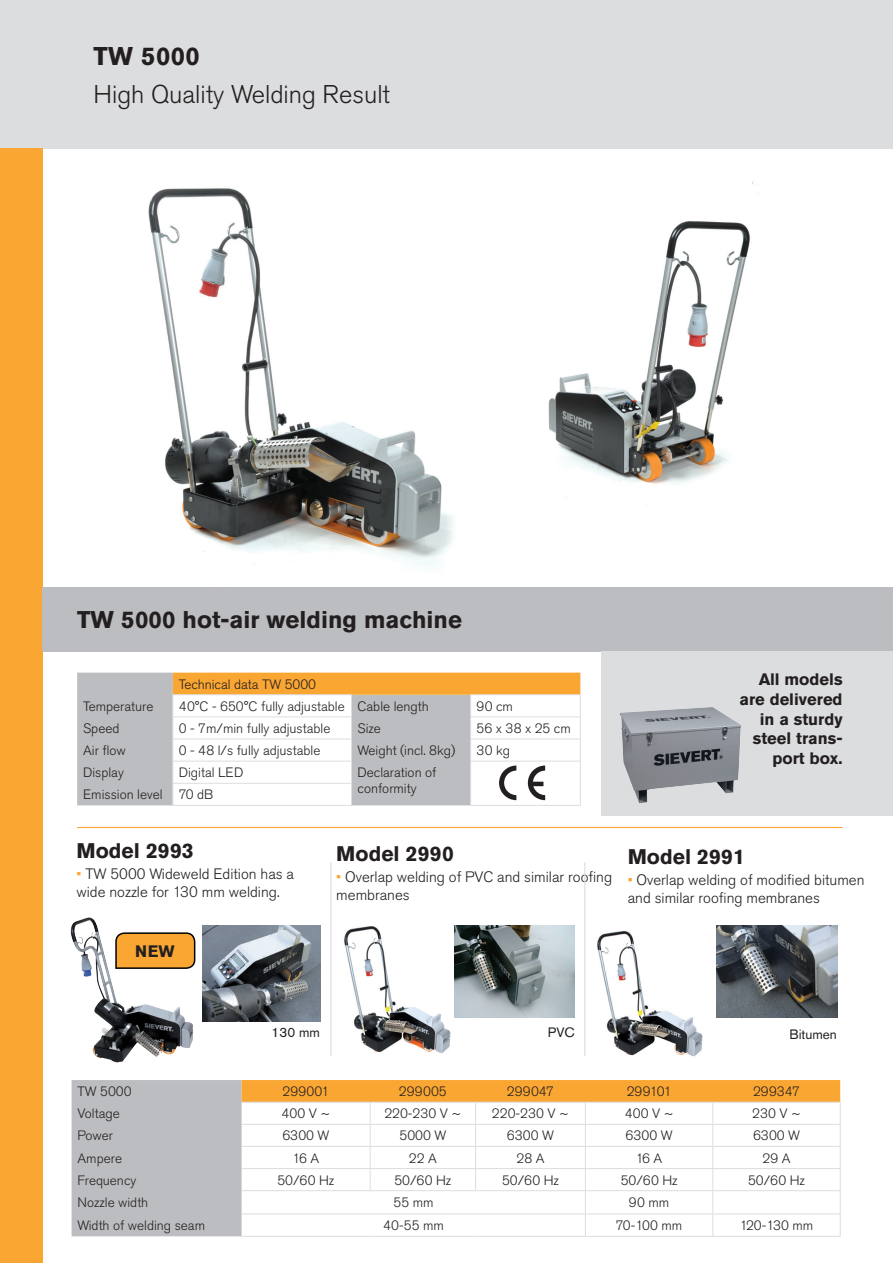
<style>
.page{position:relative;width:893px;height:1263px;background:#fff}
.page>*{position:absolute;margin:0;border:0;box-sizing:border-box;transform-origin:0 0}
.t1{font:300 25.5px "Akzidenz Grotesk Std";color:#231f20}
.rubrik{font:700 25.5px "Akzidenz Grotesk Std";letter-spacing:.01em;color:#231f20}
.rubrik-2{font:700 24px "Akzidenz Grotesk Std";color:#231f20}
.t2{font:700 21px "Akzidenz Grotesk Std";color:#231f20}
.t3{font:700 16.5px/19.8px "Akzidenz Grotesk Std";color:#231f20;text-align:right}
.t4{font:300 15px/18px "Akzidenz Grotesk Std";color:#231f20}
.t5{font:300 13.5px/16.2px "Akzidenz Grotesk Std";color:#231f20}
.t6{font:13.5px "Akzidenz Grotesk Std";color:#231f20}
.s1{color:#faa633}
</style>
<div class="page">
<div style="left:0;top:0;width:893px;height:149px;background:#dcdddf"></div>
<div style="left:0;top:149px;width:42px;height:1114px;background:#faa633"></div>
<img style="left:148px;top:188px;width:306px;height:378px">
<img style="left:548px;top:182px;width:205px;height:302px">
<div style="left:77px;top:673px;width:95px;height:132px;background:#bcbdc0"></div>
<hr style="left:172px;top:805px;width:180px;height:1px;background:#dcdddf">
<svg style="left:172px;top:673px;width:409px;height:132px"></svg>
<hr style="left:470px;top:805px;width:111px;height:1px;background:#dcdddf">
<div style="left:42px;top:587px;width:851px;height:64px;background:#bcbdc0"></div>
<div style="left:602px;top:651px;width:291px;height:165px;background:#dcdddf"></div>
<img style="left:620px;top:707px;width:121px;height:96px">
<hr style="left:77px;top:827px;width:766px;height:1px;background:#faa633">
<svg style="left:115px;top:932px;width:81px;height:37px;background:#de9735"></svg>
<hr style="left:584px;top:862px;width:1px;height:194px;background:#dcdddf">
<img style="left:344px;top:926px;width:107px;height:128px">
<img style="left:597px;top:931px;width:106px;height:126px">
<img style="left:454px;top:926px;width:121px;height:92px">
<img style="left:716px;top:926px;width:121px;height:92px">
<svg style="left:72px;top:1080px;width:769px;height:156px"></svg>
<hr style="left:242px;top:1236px;width:128px;height:1px;background:#dcdddf">
<hr style="left:370px;top:1236px;width:106px;height:1px;background:#dcdddf">
<hr style="left:476px;top:1236px;width:109px;height:1px;background:#dcdddf">
<hr style="left:585px;top:1236px;width:128px;height:1px;background:#dcdddf">
<hr style="left:713px;top:1236px;width:128px;height:1px;background:#dcdddf">
<hr style="left:330px;top:862px;width:2px;height:194px;background:#dcdddf">
<img style="left:71px;top:917px;width:18px;height:27px">
<img style="left:202px;top:926px;width:118px;height:95px">
<p class="rubrik" style="left:94px;top:41px;width:108px">TW 5000</p>
<p class="t1" style="left:94px;top:80px;width:298px">High Quality Welding Result</p>
<p class="rubrik-2" style="left:77px;top:606px;width:386px">TW 5000 hot-air welding machine</p>
<p class="t5" style="left:179px;top:676px;width:139px">Technical data TW 5000</p>
<p class="t5" style="left:83px;top:698px;width:72px">Temperature</p>
<p class="t5" style="left:179px;top:698px;width:167px">40°C - 650°C fully adjustable</p>
<p class="t5" style="left:358px;top:698px;width:73px">Cable length</p>
<p class="t5" style="left:477px;top:698px;width:38px">90 cm</p>
<p class="t5" style="left:83px;top:720px;width:38px">Speed</p>
<p class="t5" style="left:179px;top:720px;width:153px">0 - 7m/min fully adjustable</p>
<p class="t5" style="left:358px;top:720px;width:25px">Size</p>
<p class="t5" style="left:477px;top:720px;width:96px">56 x 38 x 25 cm</p>
<p class="t5" style="left:83px;top:743px;width:44px">Air flow</p>
<p class="t5" style="left:179px;top:743px;width:143px">0 - 48 l/s fully adjustable</p>
<p class="t5" style="left:358px;top:743px;width:99px">Weight (incl. 8kg)</p>
<p class="t5" style="left:477px;top:743px;width:35px">30 kg</p>
<p class="t5" style="left:83px;top:765px;width:42px">Display</p>
<p class="t5" style="left:179px;top:765px;width:66px">Digital LED</p>
<p class="t5" style="left:358px;top:765px;width:80px">Declaration of conformity</p>
<p class="t5" style="left:83px;top:787px;width:81px">Emission level</p>
<p class="t5" style="left:179px;top:787px;width:36px">70 dB</p>
<p class="t3" style="left:739px;top:669px;width:105px">All models are delivered in a sturdy steel trans&shy;port box.</p>
<p class="t2" style="left:77px;top:838px;width:119px">Model 2993</p>
<p class="t4" style="left:77px;top:865px;width:219px"><span class="s1">•</span> TW 5000 Wideweld Edition has a wide nozzle for 130 mm welding.</p>
<p class="t3" style="left:135px;top:941px;width:41px">NEW</p>
<p class="t2" style="left:336px;top:841px;width:119px">Model 2990</p>
<p class="t4" style="left:336px;top:868px;width:277px"><span class="s1">•</span> Overlap welding of PVC and similar roofing membranes</p>
<p class="t2" style="left:628px;top:844px;width:119px">Model 2991</p>
<p class="t4" style="left:628px;top:871px;width:238px"><span class="s1">•</span> Overlap welding of modified bitumen and similar roofing membranes</p>
<p class="t6" style="left:272px;top:1025px;width:50px">130 mm</p>
<p class="t6" style="left:548px;top:1024px;width:28px">PVC</p>
<p class="t6" style="left:789px;top:1026px;width:49px">Bitumen</p>
<p class="t5" style="left:78px;top:1084px;width:56px">TW 5000</p>
<p class="t5" style="left:282px;top:1084px;width:48px">299001</p>
<p class="t5" style="left:399px;top:1084px;width:49px">299005</p>
<p class="t5" style="left:507px;top:1084px;width:49px">299047</p>
<p class="t5" style="left:627px;top:1084px;width:46px">299101</p>
<p class="t5" style="left:753px;top:1084px;width:48px">299347</p>
<p class="t5" style="left:78px;top:1106px;width:44px">Voltage</p>
<p class="t5" style="left:281px;top:1106px;width:50px">400 V ~</p>
<p class="t5" style="left:384px;top:1106px;width:79px">220-230 V ~</p>
<p class="t5" style="left:492px;top:1106px;width:79px">220-230 V ~</p>
<p class="t5" style="left:625px;top:1106px;width:50px">400 V ~</p>
<p class="t5" style="left:752px;top:1106px;width:50px">230 V ~</p>
<p class="t5" style="left:78px;top:1128px;width:37px">Power</p>
<p class="t5" style="left:282px;top:1128px;width:49px">6300 W</p>
<p class="t5" style="left:399px;top:1128px;width:48px">5000 W</p>
<p class="t5" style="left:507px;top:1128px;width:49px">6300 W</p>
<p class="t5" style="left:626px;top:1128px;width:49px">6300 W</p>
<p class="t5" style="left:753px;top:1128px;width:49px">6300 W</p>
<p class="t5" style="left:78px;top:1150px;width:46px">Ampere</p>
<p class="t5" style="left:293px;top:1150px;width:28px">16 A</p>
<p class="t5" style="left:409px;top:1150px;width:29px">22 A</p>
<p class="t5" style="left:516px;top:1150px;width:29px">28 A</p>
<p class="t5" style="left:636px;top:1150px;width:28px">16 A</p>
<p class="t5" style="left:762px;top:1150px;width:29px">29 A</p>
<p class="t5" style="left:78px;top:1172px;width:60px">Frequency</p>
<p class="t5" style="left:277px;top:1172px;width:58px">50/60 Hz</p>
<p class="t5" style="left:394px;top:1172px;width:58px">50/60 Hz</p>
<p class="t5" style="left:502px;top:1172px;width:58px">50/60 Hz</p>
<p class="t5" style="left:621px;top:1172px;width:58px">50/60 Hz</p>
<p class="t5" style="left:748px;top:1172px;width:58px">50/60 Hz</p>
<p class="t5" style="left:78px;top:1194px;width:72px">Nozzle width</p>
<p class="t5" style="left:393px;top:1195px;width:42px">55 mm</p>
<p class="t5" style="left:629px;top:1195px;width:42px">90 mm</p>
<p class="t5" style="left:78px;top:1217px;width:129px">Width of welding seam</p>
<p class="t5" style="left:383px;top:1218px;width:62px">40-55 mm</p>
<p class="t5" style="left:616px;top:1218px;width:68px">70-100 mm</p>
<p class="t5" style="left:740px;top:1218px;width:75px">120-130 mm</p>
</div>
